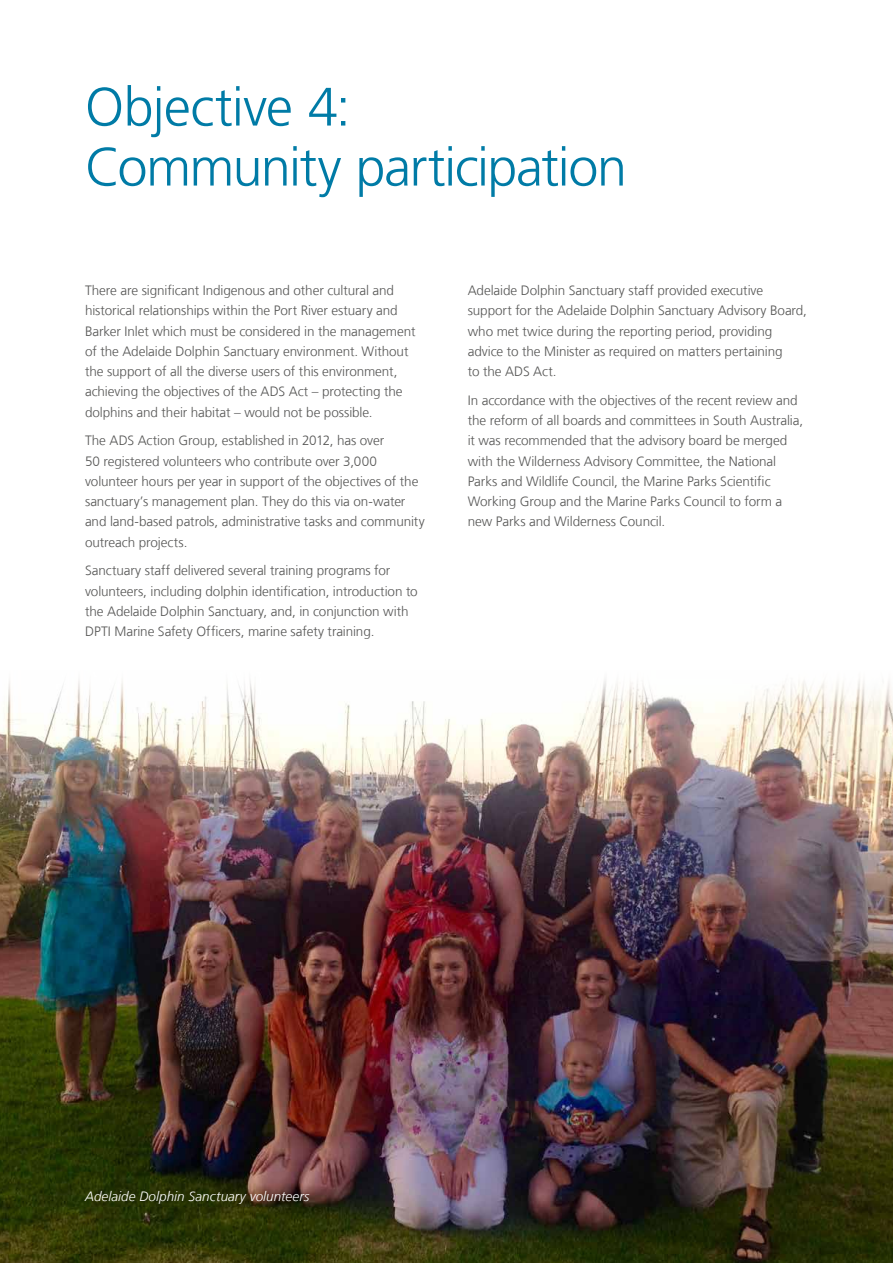
<style>
.page{position:relative;width:893px;height:1263px;background:#fff}
.page>*{position:absolute;margin:0;border:0;box-sizing:border-box;transform-origin:0 0}
.t1{font:300 54px/60px "Frutiger LT Com";letter-spacing:-.025em;color:#007ba6}
.t2{font:300 13.5px/20.2px "Frutiger LT Com";letter-spacing:-.005em;color:#575756}
.t3{font:italic 300 13.5px "Frutiger LT Com";letter-spacing:.005em;color:#fff}
</style>
<div class="page">
<img style="left:0;top:679px;width:893px;height:584px">
<h1 class="t1" style="left:85px;top:77px;width:543px">Objective 4:<br>Community participation</h1>
<p class="t2" style="left:85px;top:280px;width:332px">There are significant Indigenous and other cultural and historical relationships within the Port River estuary and Barker Inlet which must be considered in the management of the Adelaide Dolphin Sanctuary environment. Without the support of all the diverse users of this environment, achieving the objectives of the ADS Act – protecting the dolphins and their habitat – would not be possible.</p>
<p class="t2" style="left:85px;top:431px;width:341px">The ADS Action Group, established in 2012, has over<br>50 registered volunteers who contribute over 3,000 volunteer hours per year in support of the objectives of the sanctuary’s management plan. They do this via on-water and land-based patrols, administrative tasks and community outreach projects.</p>
<p class="t2" style="left:85px;top:561px;width:334px">Sanctuary staff delivered several training programs for volunteers, including dolphin identification, introduction to the Adelaide Dolphin Sanctuary, and, in conjunction with DPTI Marine Safety Officers, marine safety training.</p>
<p class="t2" style="left:468px;top:280px;width:341px">Adelaide Dolphin Sanctuary staff provided executive support for the Adelaide Dolphin Sanctuary Advisory Board, who met twice during the reporting period, providing advice to the Minister as required on matters pertaining<br>to the ADS Act.</p>
<p class="t2" style="left:468px;top:390px;width:337px">In accordance with the objectives of the recent review and the reform of all boards and committees in South Australia, it was recommended that the advisory board be merged with the Wilderness Advisory Committee, the National Parks and Wildlife Council, the Marine Parks Scientific Working Group and the Marine Parks Council to form a new Parks and Wilderness Council.</p>
<p class="t3" style="left:85px;top:1188px;width:226px">Adelaide Dolphin Sanctuary volunteers</p>
</div>
